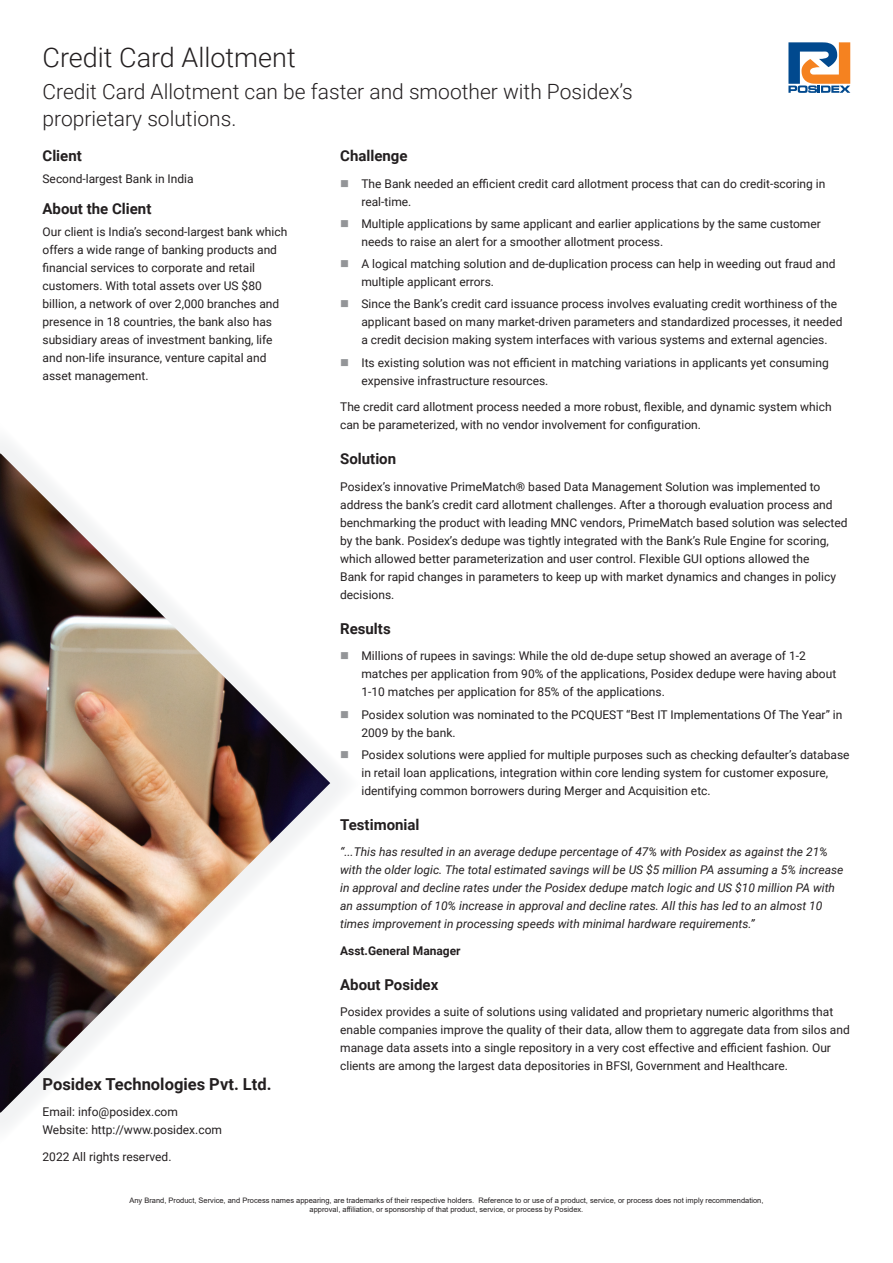
<style>
.page{position:relative;width:893px;height:1263px;background:#fff}
.page>*{position:absolute;margin:0;border:0;box-sizing:border-box;transform-origin:0 0}
.t1{font:300 27px "Roboto";color:#231f20}
.t2{font:300 21px/27px "Roboto";color:#231f20}
.t3{font:700 16.5px "Roboto";color:#231f20}
.t4{font:700 15px "Roboto";color:#231f20}
.t5{font:12px/18px "Roboto";color:#231f20}
.t6{font:italic 12px/18px "Roboto";color:#231f20}
.t7{font:700 12px "Roboto";color:#231f20}
.t8{font:7.5px/9px "Arial";color:#231f20;text-align:center}
.s1{color:#939598}
</style>
<div class="page">
<img style="left:0;top:453px;width:330px;height:660px">
<svg style="left:788px;top:42px;width:62px;height:51px"></svg>
<p class="t1" style="left:43px;top:38px;width:255px">Credit Card Allotment</p>
<p class="t2" style="left:43px;top:77px;width:592px">Credit Card Allotment can be faster and smoother with Posidex’s proprietary solutions.</p>
<p class="t4" style="left:43px;top:145px;width:41px">Client</p>
<p class="t5" style="left:43px;top:170px;width:153px">Second-largest Bank in India</p>
<p class="t4" style="left:43px;top:198px;width:110px">About the Client</p>
<p class="t5" style="left:43px;top:223px;width:246px">Our client is India’s second-largest bank which offers a wide range of banking products and financial services to corporate and retail customers. With total assets over US $80 billion, a network of over 2,000 branches and presence in 18 countries, the bank also has subsidiary areas of investment banking, life and non-life insurance, venture capital and asset management.</p>
<p class="t3" style="left:43px;top:1072px;width:230px">Posidex Technologies Pvt. Ltd.</p>
<p class="t5" style="left:43px;top:1103px;width:137px">Email: info@posidex.com</p>
<p class="t5" style="left:43px;top:1121px;width:181px">Website: http://www.posidex.com</p>
<p class="t5" style="left:43px;top:1147px;width:130px">2022 All rights reserved.</p>
<p class="t4" style="left:340px;top:145px;width:69px">Challenge</p>
<p class="t5" style="left:361px;top:174px;width:466px;text-indent:-21px"><span class="s1">■</span> The Bank needed an efficient credit card allotment process that can do credit-scoring in real-time.</p>
<p class="t5" style="left:361px;top:214px;width:461px;text-indent:-21px"><span class="s1">■</span> Multiple applications by same applicant and earlier applications by the same customer needs to raise an alert for a smoother allotment process.</p>
<p class="t5" style="left:361px;top:254px;width:475px;text-indent:-21px"><span class="s1">■</span> A logical matching solution and de-duplication process can help in weeding out fraud and multiple applicant errors.</p>
<p class="t5" style="left:361px;top:295px;width:482px;text-indent:-21px"><span class="s1">■</span> Since the Bank’s credit card issuance process involves evaluating credit worthiness of the applicant based on many market-driven parameters and standardized processes, it needed a credit decision making system interfaces with various systems and external agencies.</p>
<p class="t5" style="left:361px;top:353px;width:469px;text-indent:-21px"><span class="s1">■</span> Its existing solution was not efficient in matching variations in applicants yet consuming expensive infrastructure resources.</p>
<p class="t5" style="left:340px;top:397px;width:493px">The credit card allotment process needed a more robust, flexible, and dynamic system which can be parameterized, with no vendor involvement for configuration.</p>
<p class="t4" style="left:340px;top:448px;width:57px">Solution</p>
<p class="t5" style="left:340px;top:477px;width:509px">Posidex’s innovative PrimeMatch® based Data Management Solution was implemented to address the bank’s credit card allotment challenges. After a thorough evaluation process and benchmarking the product with leading MNC vendors, PrimeMatch based solution was selected by the bank. Posidex’s dedupe was tightly integrated with the Bank’s Rule Engine for scoring, which allowed better parameterization and user control. Flexible GUI options allowed the<br>Bank for rapid changes in parameters to keep up with market dynamics and changes in policy decisions.</p>
<p class="t4" style="left:340px;top:618px;width:52px">Results</p>
<p class="t5" style="left:361px;top:646px;width:476px;text-indent:-21px"><span class="s1">■</span> Millions of rupees in savings: While the old de-dupe setup showed an average of 1-2 matches per application from 90% of the applications, Posidex dedupe were having about<br>1-10 matches per application for 85% of the applications.</p>
<p class="t5" style="left:361px;top:705px;width:483px;text-indent:-21px"><span class="s1">■</span> Posidex solution was nominated to the PCQUEST “Best IT Implementations Of The Year” in<br>2009 by the bank.</p>
<p class="t5" style="left:361px;top:745px;width:490px;text-indent:-21px"><span class="s1">■</span> Posidex solutions were applied for multiple purposes such as checking defaulter’s database in retail loan applications, integration within core lending system for customer exposure, identifying common borrowers during Merger and Acquisition etc.</p>
<p class="t4" style="left:340px;top:814px;width:81px">Testimonial</p>
<p class="t6" style="left:340px;top:842px;width:505px">“...This has resulted in an average dedupe percentage of 47% with Posidex as against the 21% with the older logic. The total estimated savings will be US $5 million PA assuming a 5% increase in approval and decline rates under the Posidex dedupe match logic and US $10 million PA with an assumption of 10% increase in approval and decline rates. All this has led to an almost 10 times improvement in processing speeds with minimal hardware requirements.”</p>
<p class="t7" style="left:340px;top:942px;width:122px">Asst.General Manager</p>
<p class="t4" style="left:340px;top:974px;width:100px">About Posidex</p>
<p class="t5" style="left:340px;top:1002px;width:511px">Posidex provides a suite of solutions using validated and proprietary numeric algorithms that enable companies improve the quality of their data, allow them to aggregate data from silos and manage data assets into a single repository in a very cost effective and efficient fashion. Our clients are among the largest data depositories in BFSI, Government and Healthcare.</p>
<p class="t8" style="left:129px;top:1195px;width:636px">Any Brand, Product, Service, and Process names appearing, are trademarks of their respective holders. Reference to or use of a product, service, or process does not imply recommendation, approval, affiliation, or sponsorship of that product, service, or process by Posidex.</p>
</div>
